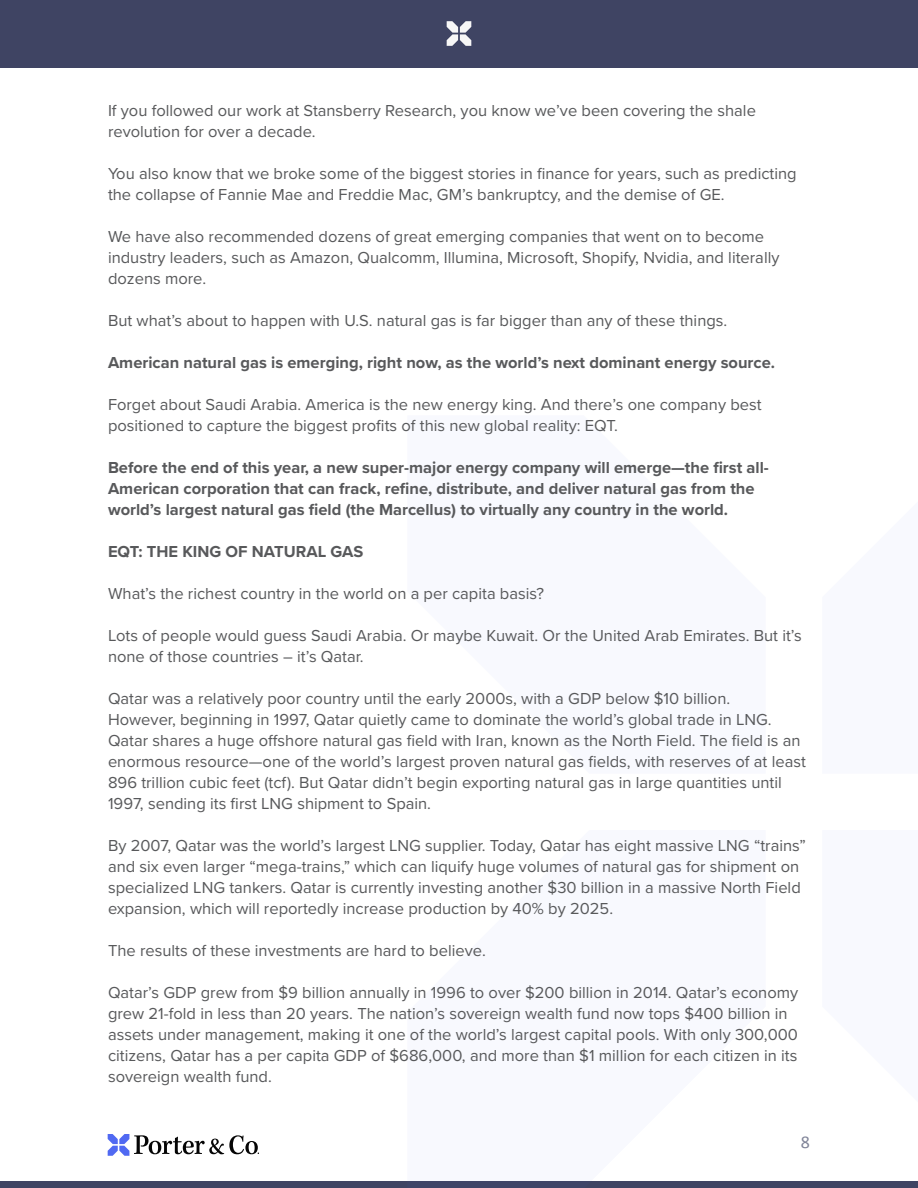
<style>
.page{position:relative;width:918px;height:1188px;background:#fff}
.page>*{position:absolute;margin:0;border:0;box-sizing:border-box;transform-origin:0 0}
.t1{font:18px "Calibri";color:#808498}
.t2{font:16.5px/21px "Proxima Nova";color:#58595b}
.t3{font:700 16.5px/21px "Proxima Nova";color:#58595b}
</style>
<div class="page">
<div style="left:0;top:0;width:918px;height:67px;background:#3f4463"></div>
<div style="left:0;top:1181px;width:918px;height:7px;background:#3f4463"></div>
<svg style="left:447px;top:21px;width:24px;height:25px"></svg>
<svg style="left:108px;top:1134px;width:151px;height:22px"></svg>
<p class="t2" style="left:108px;top:99px;width:649px">If you followed our work at Stansberry Research, you know we’ve been covering the shale revolution for over a decade.</p>
<p class="t2" style="left:108px;top:162px;width:690px">You also know that we broke some of the biggest stories in finance for years, such as predicting the collapse of Fannie Mae and Freddie Mac, GM’s bankruptcy, and the demise of GE.</p>
<p class="t2" style="left:108px;top:225px;width:673px">We have also recommended dozens of great emerging companies that went on to become industry leaders, such as Amazon, Qualcomm, Illumina, Microsoft, Shopify, Nvidia, and literally dozens more.</p>
<p class="t2" style="left:108px;top:309px;width:621px">But what’s about to happen with U.S. natural gas is far bigger than any of these things.</p>
<p class="t3" style="left:108px;top:352px;width:669px">American natural gas is emerging, right now, as the world’s next dominant energy source.</p>
<p class="t2" style="left:108px;top:393px;width:655px">Forget about Saudi Arabia. America is the new energy king. And there’s one company best positioned to capture the biggest profits of this new global reality: EQT.</p>
<p class="t3" style="left:108px;top:457px;width:662px">Before the end of this year, a new super-major energy company will emerge—the first all-<br>American corporation that can frack, refine, distribute, and deliver natural gas from the world’s largest natural gas field (the Marcellus) to virtually any country in the world.</p>
<p class="t3" style="left:108px;top:541px;width:257px">EQT: THE KING OF NATURAL GAS</p>
<p class="t2" style="left:108px;top:582px;width:438px">What’s the richest country in the world on a per capita basis?</p>
<p class="t2" style="left:108px;top:624px;width:695px">Lots of people would guess Saudi Arabia. Or maybe Kuwait. Or the United Arab Emirates. But it’s none of those countries – it’s Qatar.</p>
<p class="t2" style="left:108px;top:687px;width:699px">Qatar was a relatively poor country until the early 2000s, with a GDP below $10 billion.<br>However, beginning in 1997, Qatar quietly came to dominate the world’s global trade in LNG.<br>Qatar shares a huge offshore natural gas field with Iran, known as the North Field. The field is an enormous resource—one of the world’s largest proven natural gas fields, with reserves of at least 896 trillion cubic feet (tcf). But Qatar didn’t begin exporting natural gas in large quantities until 1997, sending its first LNG shipment to Spain.</p>
<p class="t2" style="left:108px;top:834px;width:700px">By 2007, Qatar was the world’s largest LNG supplier. Today, Qatar has eight massive LNG “trains” and six even larger “mega-trains,” which can liquify huge volumes of natural gas for shipment on specialized LNG tankers. Qatar is currently investing another $30 billion in a massive North Field expansion, which will reportedly increase production by 40% by 2025.</p>
<p class="t2" style="left:108px;top:939px;width:379px">The results of these investments are hard to believe.</p>
<p class="t2" style="left:108px;top:981px;width:692px">Qatar’s GDP grew from $9 billion annually in 1996 to over $200 billion in 2014. Qatar’s economy grew 21-fold in less than 20 years. The nation’s sovereign wealth fund now tops $400 billion in assets under management, making it one of the world’s largest capital pools. With only 300,000 citizens, Qatar has a per capita GDP of $686,000, and more than $1 million for each citizen in its sovereign wealth fund.</p>
<p class="t1" style="left:801px;top:1130px;width:11px">8</p>
</div>
